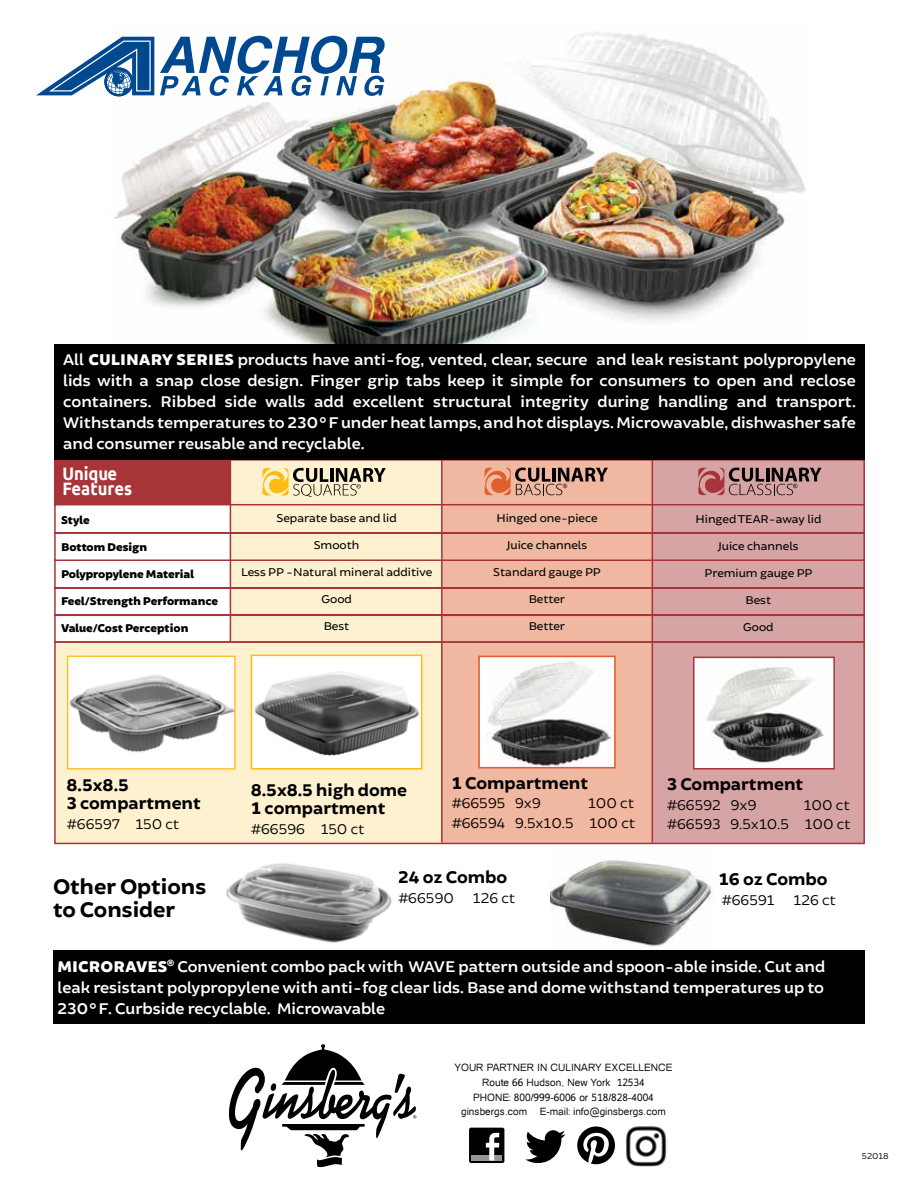
<style>
.page{position:relative;width:918px;height:1188px;background:#fff}
.page>*{position:absolute;margin:0;border:0;box-sizing:border-box;transform-origin:0 0}
.t1{font:700 22.5px/22.5px "Brocha";color:#000}
.t2{font:700 18px/18px "Brocha";color:#000}
.t3{font:700 18px/15px "Ubuntu";color:#fff;scale:.92 1}
.t4{font:600 16.5px/21px "Brocha";color:#fff;text-align:justify}
.t5{font:15px/19.5px "Brocha";color:#000;text-align:right}
.t6{font:12px "Brocha";color:#000}
.t7{font:900 12px "Brocha";color:#000}
.t8{font:10.2px/14.9px "Catriel";color:#000;text-align:center}
.t9{font:9px "Brocha";color:#000}
.s1{font-weight:900}
</style>
<div class="page">
<div style="left:652px;top:460px;width:213px;height:384px;background:#d7a4a6"></div>
<div style="left:442px;top:460px;width:210px;height:384px;background:#f0b7a1"></div>
<div style="left:54px;top:643px;width:388px;height:201px;background:#fef1d0"></div>
<img style="left:113px;top:32px;width:693px;height:312px">
<hr style="left:441px;top:459px;width:2px;height:383px;background:#a73439">
<hr style="left:652px;top:459px;width:1px;height:383px;background:#a73439">
<svg style="left:54px;top:459px;width:811px;height:182px"></svg>
<svg style="left:160px;top:36px;width:225px;height:60px"></svg>
<svg style="left:36px;top:37px;width:118px;height:59px"></svg>
<img style="left:696px;top:660px;width:136px;height:107px">
<div style="left:693px;top:657px;width:142px;height:113px;border:2px solid #a73439"></div>
<img style="left:481px;top:659px;width:132px;height:106px">
<div style="left:478px;top:656px;width:138px;height:112px;border:2px solid #df602d"></div>
<img style="left:254px;top:658px;width:165px;height:109px">
<div style="left:251px;top:655px;width:171px;height:115px;border:2px solid #febc11"></div>
<div style="left:68px;top:656px;width:167px;height:113px;background:#fff"></div>
<img style="left:69px;top:675px;width:165px;height:78px">
<div style="left:67px;top:656px;width:169px;height:114px;border:1px solid #febc11"></div>
<img style="left:226px;top:863px;width:166px;height:80px">
<img style="left:550px;top:860px;width:162px;height:87px">
<svg style="left:229px;top:1044px;width:187px;height:123px"></svg>
<div style="left:54px;top:344px;width:811px;height:115px;background:#000"></div>
<svg style="left:525px;top:1130px;width:41px;height:33px"></svg>
<div style="left:469px;top:1128px;width:35px;height:35px;background:#000;border-radius:2px"></div>
<div style="left:472px;top:1155px;width:30px;height:6px;background:#939598"></div>
<svg style="left:486px;top:1133px;width:13px;height:28px"></svg>
<svg style="left:577px;top:1126px;width:38px;height:38px"></svg>
<img style="left:626px;top:1126px;width:41px;height:41px">
<div style="left:53px;top:950px;width:812px;height:74px;background:#000"></div>
<div style="left:54px;top:641px;width:811px;height:203px;border:2px solid #a73439"></div>
<p class="t4" style="left:63px;top:350px;width:794px">All <span class="s1">CULINARY SERIES</span> products have anti-fog, vented, clear, secure and leak resistant polypropylene lids with a snap close design. Finger grip tabs keep it simple for consumers to open and reclose containers. Ribbed side walls add excellent structural integrity during handling and transport.<br>Withstands temperatures to 230°F under heat lamps, and hot displays. Microwavable, dishwasher safe and consumer reusable and recyclable.</p>
<p class="t3" style="left:62px;top:466px;width:77px">Unique<br>Features</p>
<p class="t7" style="left:61px;top:512px;width:30px">Style</p>
<p class="t7" style="left:61px;top:539px;width:87px">Bottom Design</p>
<p class="t7" style="left:61px;top:566px;width:134px">Polypropylene Material</p>
<p class="t7" style="left:61px;top:593px;width:158px">Feel/Strength Performance</p>
<p class="t7" style="left:61px;top:620px;width:129px">Value/Cost Perception</p>
<p class="t6" style="left:277px;top:511px;width:122px">Separate base and lid</p>
<p class="t6" style="left:314px;top:538px;width:47px">Smooth</p>
<p class="t6" style="left:241px;top:565px;width:192px">Less PP -Natural mineral additive</p>
<p class="t6" style="left:322px;top:592px;width:32px">Good</p>
<p class="t6" style="left:324px;top:619px;width:27px">Best</p>
<p class="t6" style="left:496px;top:511px;width:103px">Hinged one-piece</p>
<p class="t6" style="left:507px;top:538px;width:82px">Juice channels</p>
<p class="t6" style="left:493px;top:565px;width:109px">Standard gauge PP</p>
<p class="t6" style="left:529px;top:592px;width:38px">Better</p>
<p class="t6" style="left:529px;top:619px;width:38px">Better</p>
<p class="t6" style="left:695px;top:512px;width:127px">Hinged TEAR-away lid</p>
<p class="t6" style="left:718px;top:539px;width:82px">Juice channels</p>
<p class="t6" style="left:705px;top:566px;width:109px">Premium gauge PP</p>
<p class="t6" style="left:746px;top:593px;width:27px">Best</p>
<p class="t6" style="left:743px;top:620px;width:32px">Good</p>
<p class="t2" style="left:67px;top:777px;width:136px">8.5x8.5<br>3 compartment</p>
<p class="t5" style="left:67px;top:814px;width:114px">#66597 150 ct</p>
<h1 class="t1" style="left:53px;top:876px;width:155px">Other Options to Consider</h1>
<p class="t2" style="left:251px;top:782px;width:158px">8.5x8.5 high dome<br>1 compartment</p>
<p class="t5" style="left:251px;top:819px;width:116px">#66596 150 ct</p>
<p class="t2" style="left:451px;top:774px;width:138px">1 Compartment</p>
<p class="t5" style="left:451px;top:793px;width:91px">#66595 9x9</p>
<p class="t5" style="left:451px;top:793px;width:186px">100 ct<br>#66594 9.5x10.5 100 ct</p>
<p class="t2" style="left:667px;top:776px;width:138px">3 Compartment</p>
<p class="t5" style="left:667px;top:795px;width:91px">#66592 9x9</p>
<p class="t5" style="left:667px;top:795px;width:186px">100 ct<br>#66593 9.5x10.5 100 ct</p>
<p class="t2" style="left:398px;top:869px;width:111px">24 oz Combo</p>
<p class="t5" style="left:398px;top:888px;width:58px">#66590</p>
<p class="t5" style="left:473px;top:888px;width:44px">126 ct</p>
<p class="t2" style="left:718px;top:871px;width:111px">16 oz Combo</p>
<p class="t5" style="left:722px;top:890px;width:55px">#66591</p>
<p class="t5" style="left:794px;top:890px;width:44px">126 ct</p>
<p class="t4" style="left:58px;top:956px;width:769px"><span class="s1">M</span><span class="s1">ICR</span><span class="s1">ORAVES</span><sup>®</sup> Convenient combo pack with WAVE pattern outside and spoon-able inside. Cut and leak resistant polypropylene with anti-fog clear lids. Base and dome withstand temperatures up to 230°F. Curbside recyclable. Microwavable</p>
<p class="t8" style="left:454px;top:1060px;width:220px">YOUR PARTNER IN CULINARY EXCELLENCE Route 66 Hudson, New York 12534<br>PHONE: 800/999-6006 or 518/828-4004 ginsbergs.com E-mail: info@ginsbergs.com</p>
<p class="t9" style="left:862px;top:1151px;width:28px">52018</p>
</div>
